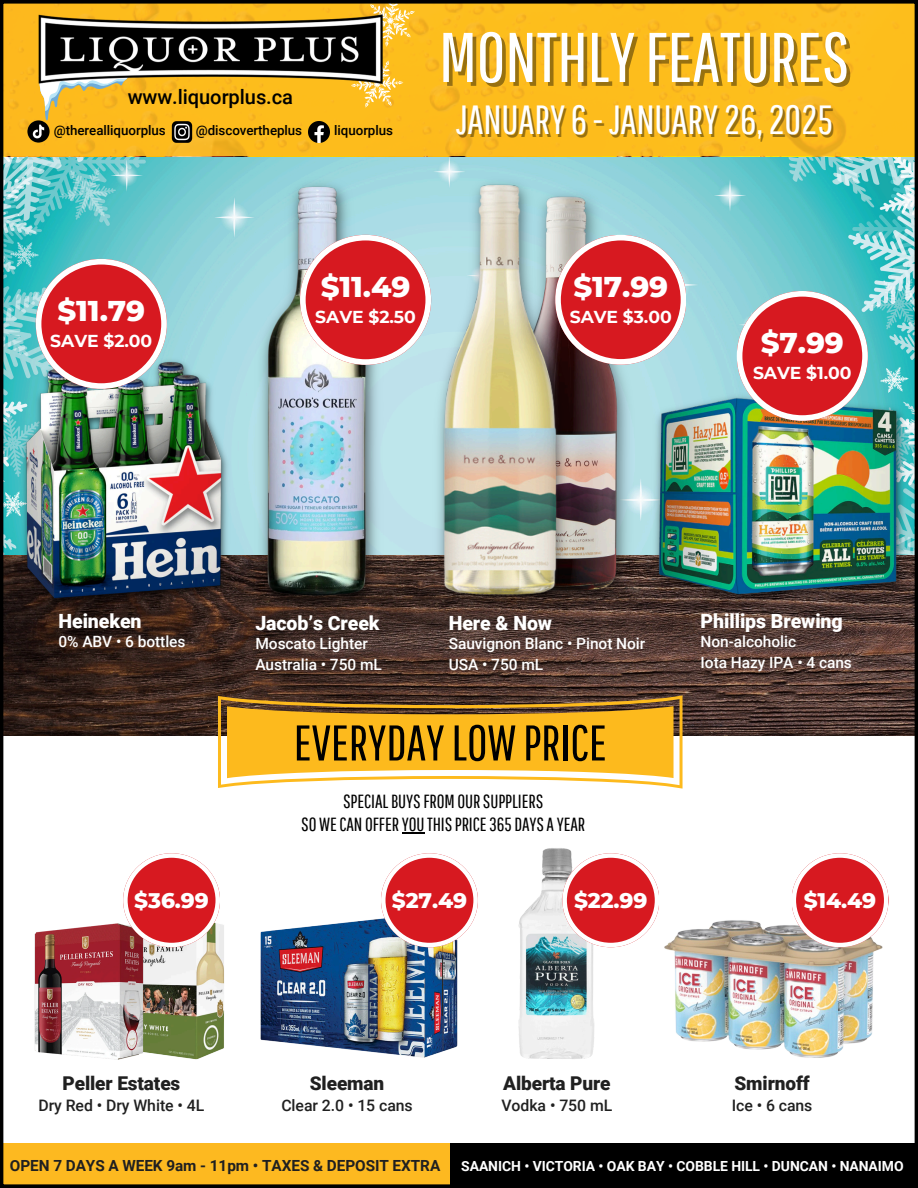
<style>
.page{position:relative;width:918px;height:1188px;background:#fff}
.page>*{position:absolute;margin:0;border:0;box-sizing:border-box;transform-origin:0 0}
.t1{font:70.2px "Pathway Gothic One";letter-spacing:-.005em;color:#fff}
.t2{font:50.1px "Pathway Gothic One";letter-spacing:-.005em;color:#000}
.t3{font:40.8px "Pathway Gothic One";letter-spacing:-.005em;color:#fff}
.t4{font:800 29.25px "Montserrat";letter-spacing:-.005em;color:#fff}
.t5{font:800 21.6px "Montserrat";letter-spacing:-.005em;color:#fff}
.t6{font:500 20.1px "Roboto";letter-spacing:-.005em;color:#000}
.t7{font:900 19.5px "Roboto";letter-spacing:-.005em;color:#fff}
.t8{font:19.05px/22.5px "Pathway Gothic One";letter-spacing:-.005em;color:#000;text-align:center}
.t9{font:900 19.05px "Roboto";letter-spacing:-.005em;color:#202020}
.t10{font:700 17.25px "Montserrat";letter-spacing:-.005em;color:#fff}
.t11{font:500 15.9px "Roboto";letter-spacing:-.005em;color:#202020}
.t12{font:500 15.45px "Roboto";letter-spacing:-.005em;color:#fff}
.t13{font:700 15.3px "Roboto";letter-spacing:-.005em;color:#202020}
.t14{font:700 13.95px "Roboto";letter-spacing:-.005em;color:#fff}
.t15{font:500 13.35px "Roboto";letter-spacing:-.005em;color:#000}
</style>
<div class="page">
<img style="left:0;top:0;width:918px;height:1188px">
<p class="t6" style="left:128px;top:85px;width:167px">www.liquorplus.ca</p>
<p class="t15" style="left:54px;top:123px;width:113px">@therealliquorplus</p>
<p class="t15" style="left:196px;top:123px;width:108px">@discovertheplus</p>
<p class="t15" style="left:334px;top:123px;width:60px">liquorplus</p>
<h5 class="t1" style="left:439px;top:15px;width:412px">MONTHLYFEATURES</h5>
<p class="t3" style="left:456px;top:96px;width:379px">JANUARY 6 -JANUARY 26, 2025</p>
<h3 class="t4" style="left:57px;top:293px;width:89px">$11.79</h3>
<p class="t10" style="left:50px;top:330px;width:103px">SAVE $2.00</p>
<h4 class="t4" style="left:321px;top:269px;width:91px">$11.49</h4>
<p class="t10" style="left:315px;top:306px;width:102px">SAVE $2.50</p>
<h4 class="t4" style="left:573px;top:269px;width:96px">$17.99</h4>
<p class="t10" style="left:570px;top:306px;width:104px">SAVE $3.00</p>
<h4 class="t4" style="left:761px;top:325px;width:85px">$7.99</h4>
<p class="t10" style="left:753px;top:362px;width:100px">SAVE $1.00</p>
<p class="t7" style="left:58px;top:610px;width:85px">Heineken</p>
<p class="t12" style="left:58px;top:633px;width:129px">0% ABV • 6 bottles</p>
<p class="t7" style="left:255px;top:612px;width:126px">Jacob’s Creek</p>
<p class="t12" style="left:255px;top:634px;width:114px">Moscato Lighter</p>
<p class="t12" style="left:255px;top:656px;width:128px">Australia • 750 mL</p>
<p class="t7" style="left:449px;top:612px;width:105px">Here &amp; Now</p>
<p class="t12" style="left:449px;top:634px;width:198px">Sauvignon Blanc • Pinot Noir</p>
<h1 class="t12" style="left:449px;top:656px;width:96px">USA • 750 mL</h1>
<h4 class="t7" style="left:701px;top:610px;width:144px">Phillips Brewing</h4>
<p class="t12" style="left:701px;top:633px;width:97px">Non-alcoholic</p>
<p class="t12" style="left:701px;top:654px;width:153px">Iota Hazy IPA • 4 cans</p>
<p class="t2" style="left:294px;top:713px;width:315px">EVERYDAYLOWPRICE</p>
<h5 class="t8" style="left:301px;top:790px;width:285px">SPECIALBUYSFROM OURSUPPLIERS<br>SOWECAN OFFERYOU THISPRICE 365 DAYSAYEAR</h5>
<p class="t5" style="left:134px;top:887px;width:76px">$36.99</p>
<p class="t5" style="left:392px;top:887px;width:77px">$27.49</p>
<p class="t5" style="left:574px;top:887px;width:75px">$22.99</p>
<p class="t5" style="left:804px;top:887px;width:74px">$14.49</p>
<h5 class="t9" style="left:63px;top:1073px;width:119px">Peller Estates</h5>
<p class="t11" style="left:39px;top:1096px;width:167px">Dry Red • Dry White • 4L</p>
<p class="t9" style="left:310px;top:1073px;width:76px">Sleeman</p>
<p class="t11" style="left:281px;top:1096px;width:133px">Clear 2.0 • 15 cans</p>
<p class="t9" style="left:503px;top:1073px;width:109px">Alberta Pure</p>
<p class="t11" style="left:501px;top:1096px;width:112px">Vodka • 750 mL</p>
<h5 class="t9" style="left:734px;top:1073px;width:77px">Smirnoff</h5>
<p class="t11" style="left:732px;top:1096px;width:82px">Ice • 6 cans</p>
<h5 class="t13" style="left:10px;top:1157px;width:432px">OPEN 7 DAYS A WEEK 9am - 11pm • TAXES &amp; DEPOSIT EXTRA</h5>
<p class="t14" style="left:461px;top:1158px;width:444px">SAANICH • VICTORIA • OAK BAY • COBBLE HILL • DUNCAN • NANAIMO</p>
</div>
